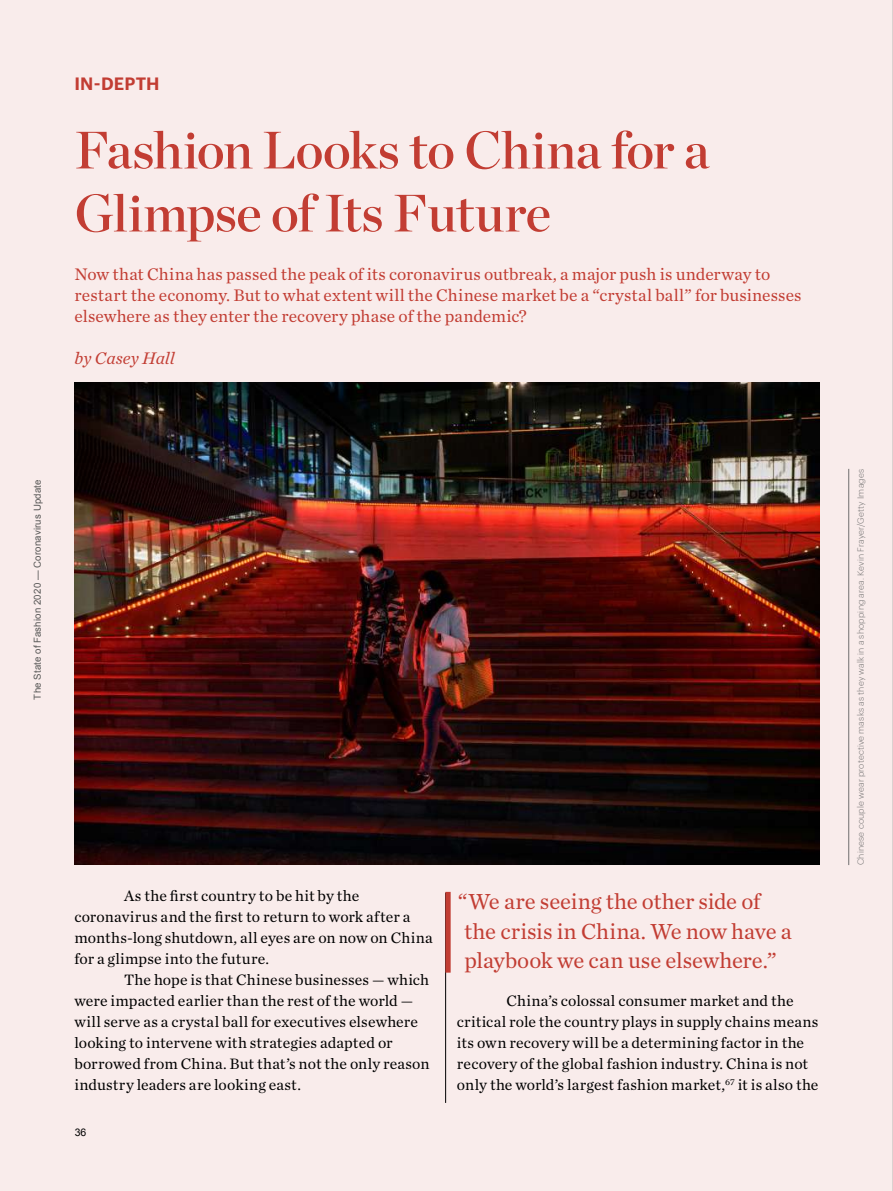
<style>
.page{position:relative;width:893px;height:1191px;background:#f9eceb}
.page>*{position:absolute;margin:0;border:0;box-sizing:border-box;transform-origin:0 0}
.t1{font:52.5px/63px "Chronicle Display Semi";letter-spacing:-.01em;color:#c23d33}
.t2{font:22.75px/29.8px "Chronicle Text G1";letter-spacing:-.005em;color:#c23d33}
.t3{font:17.5px/21px "Chronicle Text G1";letter-spacing:.005em;color:#c23d33}
.t4{font:italic 17.5px "Chronicle Text G1";color:#c23d33}
.t5{font:600 17.5px "Graphik";letter-spacing:.01em;color:#c23d33}
.t6{font:15.75px/21px "Chronicle Text G1";letter-spacing:.01em;color:#000}
.t7{font:10.5px "Arial";color:#000}
.t8{font:9.62px "Arial";letter-spacing:.02em;color:#575756}
.t9{font:300 8.75px "Graphik";letter-spacing:.02em;color:#706f6f}
</style>
<div class="page">
<hr style="left:445px;top:892px;width:1px;height:211px;background:#000">
<div style="left:445px;top:892px;width:6px;height:80px;background:#c23d33"></div>
<img style="left:74px;top:383px;width:745px;height:482px">
<hr style="left:848px;top:469px;width:1px;height:396px;background:#706f6f">
<hr style="left:892px;top:0;width:1px;height:1191px;background:#c6c6c6">
<p class="t5" style="left:74px;top:70px;width:87px">IN-DEPTH</p>
<h1 class="t1" style="left:75px;top:115px;width:636px">Fashion Looks to China for a<br>Glimpse of Its Future</h1>
<p class="t3" style="left:75px;top:263px;width:728px">Now that China has passed the peak of its coronavirus outbreak, a major push is underway to restart the economy. But to what extent will the Chinese market be a “crystal ball” for businesses elsewhere as they enter the recovery phase of the pandemic?</p>
<p class="t4" style="left:75px;top:345px;width:102px">by Casey Hall</p>
<p class="t8" style="left:31px;top:699px;width:221px;rotate:-90deg">The State of Fashion 2020 — Coronavirus Update</p>
<p class="t6" style="left:74px;top:884px;width:360px;text-indent:50px">As the first country to be hit by the coronavirus and the first to return to work after a months-long shutdown, all eyes are on now on China for a glimpse into the future.</p>
<p class="t6" style="left:74px;top:968px;width:357px;text-indent:50px">The hope is that Chinese businesses — which were impacted earlier than the rest of the world — will serve as a crystal ball for executives elsewhere looking to intervene with strategies adapted or borrowed from China. But that’s not the only reason industry leaders are looking east.</p>
<p class="t7" style="left:75px;top:1125px;width:13px">36</p>
<h2 class="t2" style="left:458px;top:885px;width:335px">“We are seeing the other side of the crisis in China. We now have a playbook we can use elsewhere.”</h2>
<p class="t6" style="left:457px;top:989px;width:363px;text-indent:50px">China’s colossal consumer market and the critical role the country plays in supply chains means its own recovery will be a determining factor in the recovery of the global fashion industry. China is not only the world’s largest fashion market,<sup>67</sup> it is also the</p>
<p class="t9" style="left:854px;top:865px;width:398px;rotate:-90deg">Chinese couple wear protective masks as they walk in a shopping area. Kevin Frayer/Getty Images</p>
</div>
